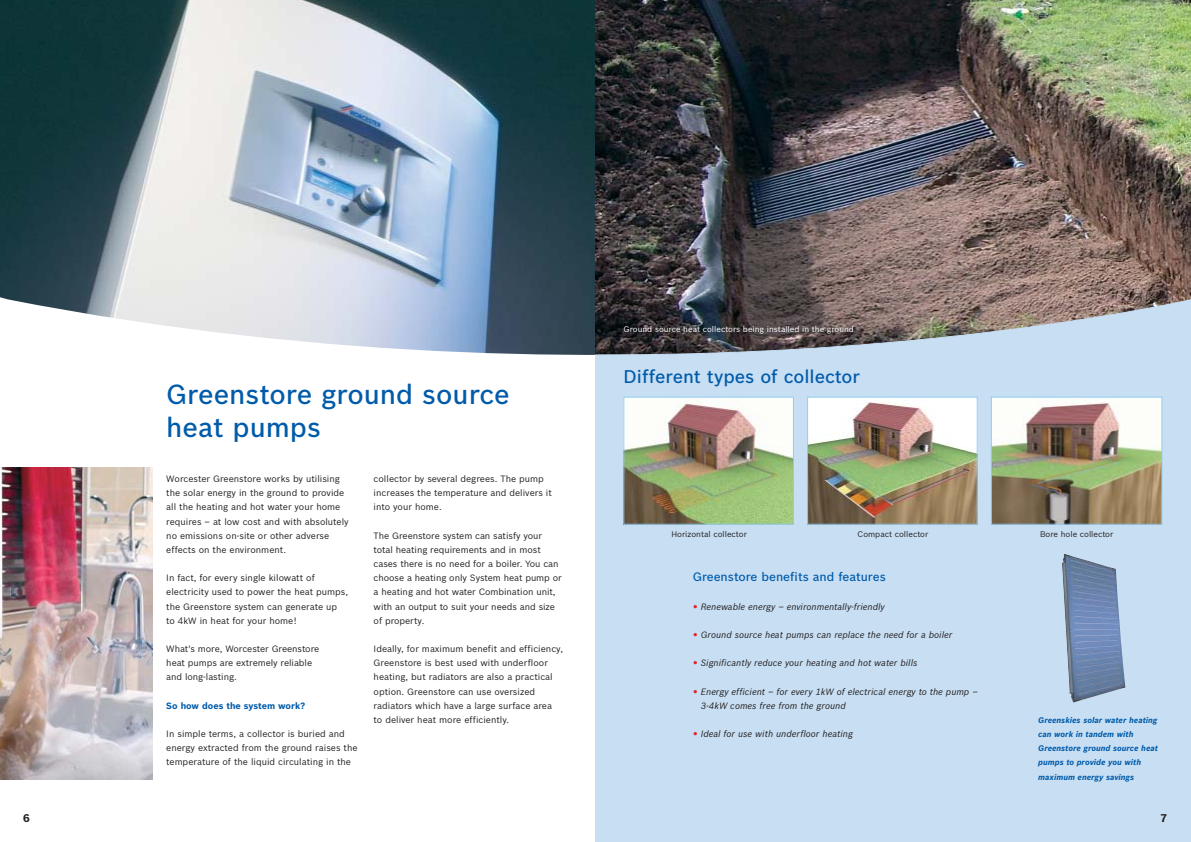
<style>
.page{position:relative;width:1191px;height:842px;background:#fff}
.page>*{position:absolute;margin:0;border:0;box-sizing:border-box;transform-origin:0 0}
.t1{font:500 27px/33px "Bosch Sans";color:#005baa}
.t2{font:500 18px "Bosch Sans";color:#005baa}
.t3{font:500 12px "Bosch Sans";color:#005baa}
.t4{font:700 11px "Bosch Sans";color:#231f1f}
.t5{font:9px/14.2px "Bosch Sans";color:#231f1f}
.t6{font:italic 9px/14.2px "Bosch Sans";color:#231f1f}
.t7{font:700 9px "Bosch Sans";color:#005baa}
.t8{font:italic 700 8px/14.2px "Bosch Sans";color:#005baa}
.t9{font:8px "Bosch Sans";color:#231f1f}
.t10{font:8px "Bosch Sans";color:#fff}
.s1{font-style:normal;font-size:13px;color:#ee1c24}
</style>
<div class="page">
<img style="left:0;top:0;width:1191px;height:842px">
<h1 class="t1" style="left:166px;top:381px;width:345px">Greenstore ground source heat pumps</h1>
<p class="t5" style="left:166px;top:472px;width:184px">Worcester Greenstore works by utilising the solar energy in the ground to provide all the heating and hot water your home requires – at low cost and with absolutely no emissions on-site or other adverse effects on the environment.</p>
<p class="t5" style="left:166px;top:572px;width:183px">In fact, for every single kilowatt of electricity used to power the heat pumps, the Greenstore system can generate up<br>to 4kW in heat for your home!</p>
<p class="t5" style="left:166px;top:643px;width:154px">What's more, Worcester Greenstore heat pumps are extremely reliable and long-lasting.</p>
<p class="t7" style="left:166px;top:702px;width:141px">So how does the system work?</p>
<p class="t5" style="left:166px;top:728px;width:193px">In simple terms, a collector is buried and energy extracted from the ground raises the temperature of the liquid circulating in the</p>
<p class="t5" style="left:374px;top:472px;width:180px">collector by several degrees. The pump increases the temperature and delivers it into your home.</p>
<p class="t5" style="left:374px;top:529px;width:190px">The Greenstore system can satisfy your total heating requirements and in most cases there is no need for a boiler. You can choose a heating only System heat pump or a heating and hot water Combination unit, with an output to suit your needs and size of property.</p>
<p class="t5" style="left:374px;top:643px;width:191px">Ideally, for maximum benefit and efficiency, Greenstore is best used with underfloor heating, but radiators are also a practical option. Greenstore can use oversized radiators which have a large surface area<br>to deliver heat more efficiently.</p>
<p class="t10" style="left:623px;top:326px;width:232px">Ground source heat collectors being installed in the ground</p>
<h2 class="t2" style="left:623px;top:370px;width:238px">Different types of collector</h2>
<p class="t9" style="left:671px;top:530px;width:77px">Horizontal collector</p>
<p class="t9" style="left:857px;top:530px;width:72px">Compact collector</p>
<p class="t9" style="left:1040px;top:530px;width:75px">Bore hole collector</p>
<h3 class="t3" style="left:692px;top:572px;width:195px">Greenstore benefits and features</h3>
<p class="t6" style="left:692px;top:600px;width:194px"><span class="s1">•</span> Renewable energy – environmentally-friendly</p>
<p class="t6" style="left:692px;top:628px;width:261px"><span class="s1">•</span> Ground source heat pumps can replace the need for a boiler</p>
<p class="t6" style="left:692px;top:656px;width:226px"><span class="s1">•</span> Significantly reduce your heating and hot water bills</p>
<p class="t6" style="left:701px;top:685px;width:278px;text-indent:-8px"><span class="s1">•</span> Energy efficient – for every 1kW of electrical energy to the pump –<br>3-4kW comes free from the ground</p>
<p class="t6" style="left:692px;top:727px;width:162px"><span class="s1">•</span> Ideal for use with underfloor heating</p>
<p class="t8" style="left:1038px;top:714px;width:121px">Greenskies solar water heating can work in tandem with<br>Greenstore ground source heat pumps to provide you with maximum energy savings</p>
<p class="t4" style="left:23px;top:814px;width:8px">6</p>
<p class="t4" style="left:1160px;top:814px;width:8px">7</p>
</div>
